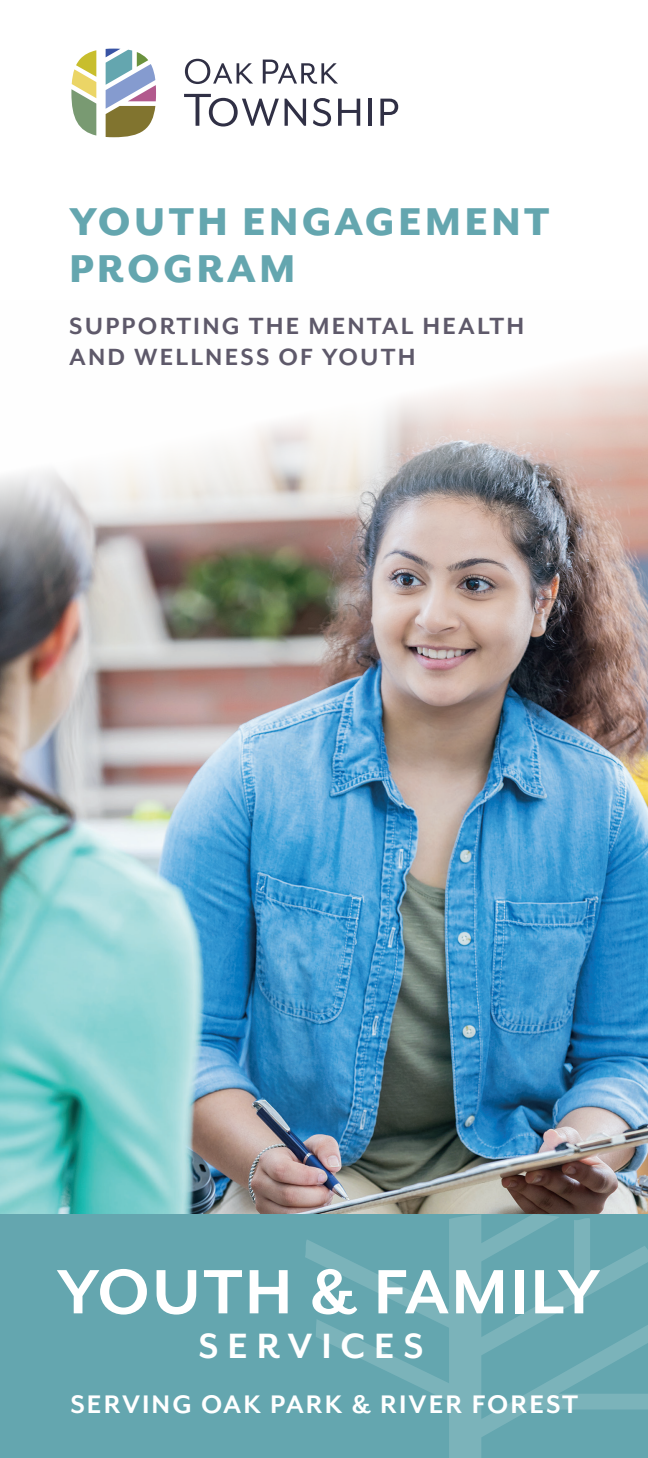
<style>
.page{position:relative;width:648px;height:1458px;background:#fff}
.page>*{position:absolute;margin:0;border:0;box-sizing:border-box;transform-origin:0 0}
.t1{font:700 72px "Mr Eaves San OT";letter-spacing:.03em;color:#fff}
.t2{font:800 44.55px/47.2px "Mr Eaves San OT";letter-spacing:.07em;color:#64a6af}
.t3{font:700 40.5px "Mr Eaves San OT";letter-spacing:.22em;color:#fff}
.t4{font:700 29.25px "Mr Eaves Mod OT";letter-spacing:.07em;color:#fff}
.t5{font:700 27px/31.5px "Mr Eaves San OT";letter-spacing:.08em;color:#5e596a}
</style>
<div class="page">
<img style="left:0;top:354px;width:648px;height:861px">
<svg style="left:285px;top:99px;width:21px;height:27px"></svg>
<svg style="left:313px;top:98px;width:18px;height:28px"></svg>
<svg style="left:338px;top:99px;width:22px;height:27px"></svg>
<hr style="left:369px;top:99px;width:3px;height:27px;background:#303045">
<svg style="left:380px;top:99px;width:18px;height:27px"></svg>
<svg style="left:184px;top:94px;width:95px;height:33px"></svg>
<svg style="left:263px;top:60px;width:75px;height:24px"></svg>
<svg style="left:185px;top:59px;width:68px;height:25px"></svg>
<svg style="left:71px;top:49px;width:85px;height:88px"></svg>
<div style="left:0;top:1215px;width:648px;height:243px;background:#64a6af"></div>
<svg style="left:305px;top:1215px;width:343px;height:243px"></svg>
<p class="t2" style="left:69px;top:198px;width:482px">YOUTH ENGAGEMENT<br>PROGRAM</p>
<p class="t5" style="left:69px;top:310px;width:457px">SUPPORTING THE MENTAL HEALTH<br>AND WELLNESS OF YOUTH</p>
<p class="t1" style="left:57px;top:1251px;width:545px">YOUTH &amp; FAMILY</p>
<p class="t3" style="left:198px;top:1323px;width:227px">SERVICES</p>
<p class="t4" style="left:70px;top:1388px;width:509px">SERVING OAK PARK &amp; RIVER FOREST</p>
</div>
